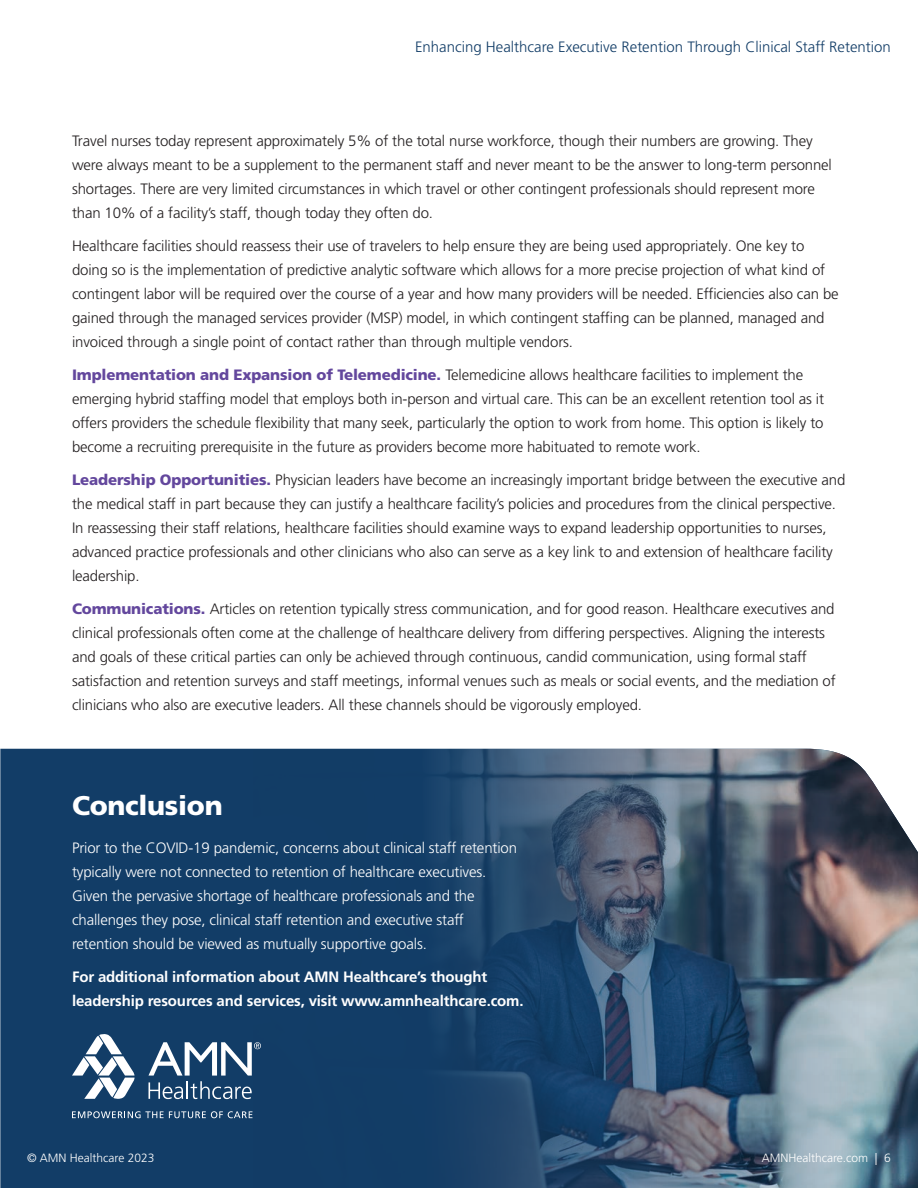
<style>
.page{position:relative;width:918px;height:1188px;background:#fff}
.page>*{position:absolute;margin:0;border:0;box-sizing:border-box;transform-origin:0 0}
.t1{font:900 27px "Frutiger LT Pro";letter-spacing:-.01em;color:#fff}
.t2{font:300 15px/24px "Frutiger LT Pro";letter-spacing:-.01em;color:#231f20}
.t3{font:300 15px/24px "Frutiger LT Pro";letter-spacing:-.01em;color:#fff}
.t4{font:700 15px/24px "Frutiger LT Pro";letter-spacing:-.01em;color:#fff}
.t5{font:300 15px "Frutiger LT Pro";color:#123d67}
.t6{font:300 12px "Frutiger LT Pro";color:#fff}
.s1{font-weight:900;color:#63479d}
</style>
<div class="page">
<div style="left:0;top:749px;width:254px;height:439px;background:#123d67"></div>
<img style="left:254px;top:749px;width:664px;height:439px">
<svg style="left:72px;top:1111px;width:180px;height:7px"></svg>
<svg style="left:72px;top:1034px;width:63px;height:65px"></svg>
<svg style="left:148px;top:1042px;width:113px;height:57px"></svg>
<p class="t5" style="left:415px;top:38px;width:477px">Enhancing Healthcare Executive Retention Through Clinical Staff Retention</p>
<p class="t2" style="left:72px;top:129px;width:761px">Travel nurses today represent approximately 5% of the total nurse workforce, though their numbers are growing. They were always meant to be a supplement to the permanent staff and never meant to be the answer to long-term personnel shortages. There are very limited circumstances in which travel or other contingent professionals should represent more than 10% of a facility’s staff, though today they often do.</p>
<p class="t2" style="left:72px;top:234px;width:768px">Healthcare facilities should reassess their use of travelers to help ensure they are being used appropriately. One key to doing so is the implementation of predictive analytic software which allows for a more precise projection of what kind of contingent labor will be required over the course of a year and how many providers will be needed. Efficiencies also can be gained through the managed services provider (MSP) model, in which contingent staffing can be planned, managed and invoiced through a single point of contact rather than through multiple vendors.</p>
<p class="t2" style="left:72px;top:363px;width:754px"><span class="s1">Implementation and Expansion of Telemedicine.</span> Telemedicine allows healthcare facilities to implement the emerging hybrid staffing model that employs both in-person and virtual care. This can be an excellent retention tool as it offers providers the schedule flexibility that many seek, particularly the option to work from home. This option is likely to become a recruiting prerequisite in the future as providers become more habituated to remote work.</p>
<p class="t2" style="left:72px;top:468px;width:775px"><span class="s1">Leadership Opportunities.</span> Physician leaders have become an increasingly important bridge between the executive and the medical staff in part because they can justify a healthcare facility’s policies and procedures from the clinical perspective.<br>In reassessing their staff relations, healthcare facilities should examine ways to expand leadership opportunities to nurses, advanced practice professionals and other clinicians who also can serve as a key link to and extension of healthcare facility leadership.</p>
<p class="t2" style="left:72px;top:597px;width:765px"><span class="s1">Communications.</span> Articles on retention typically stress communication, and for good reason. Healthcare executives and clinical professionals often come at the challenge of healthcare delivery from differing perspectives. Aligning the interests and goals of these critical parties can only be achieved through continuous, candid communication, using formal staff satisfaction and retention surveys and staff meetings, informal venues such as meals or social events, and the mediation of clinicians who also are executive leaders. All these channels should be vigorously employed.</p>
<h1 class="t1" style="left:72px;top:789px;width:152px">Conclusion</h1>
<p class="t3" style="left:72px;top:836px;width:447px">Prior to the COVID-19 pandemic, concerns about clinical staff retention typically were not connected to retention of healthcare executives.<br>Given the pervasive shortage of healthcare professionals and the challenges they pose, clinical staff retention and executive staff retention should be viewed as mutually supportive goals.</p>
<p class="t4" style="left:72px;top:964px;width:453px">For additional information about AMN Healthcare’s thought leadership resources and services, visit www.amnhealthcare.com.</p>
<p class="t6" style="left:27px;top:1151px;width:129px">© AMN Healthcare 2023</p>
<p class="t6" style="left:762px;top:1151px;width:131px">AMNHealthcare.com | 6</p>
</div>
